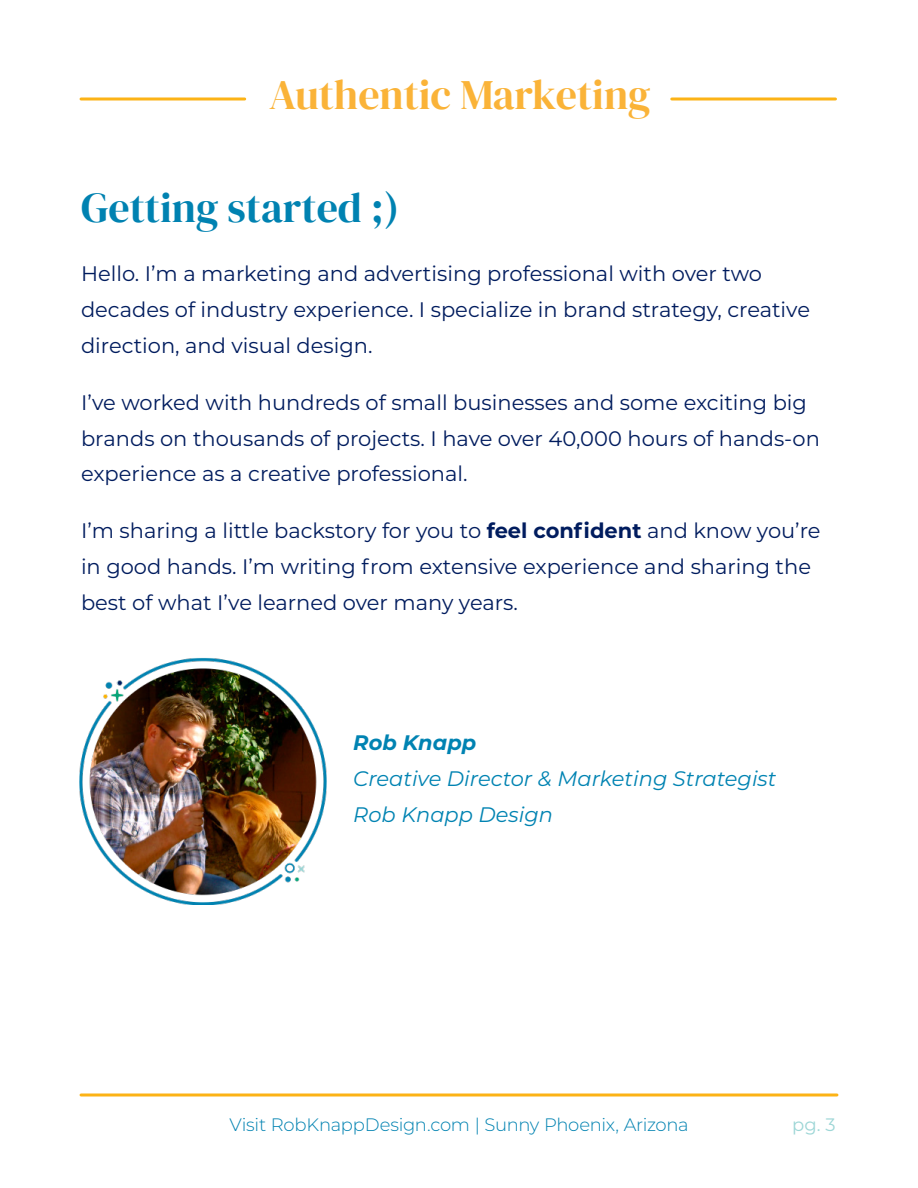
<style>
.page{position:relative;width:918px;height:1188px;background:#fff}
.page>*{position:absolute;margin:0;border:0;box-sizing:border-box;transform-origin:0 0}
.t1{font:42px "DM Serif Display";color:#fab338}
.t2{font:42px "DM Serif Display";color:#0082b1}
.t3{font:21px/36px "Montserrat";color:#001c5e}
.t4{font:italic 21px/36px "Montserrat";color:#0083b2}
.t5{font:italic 700 21px "Montserrat";color:#0083b2}
.t6{font:300 18px "Montserrat";letter-spacing:-.015em;color:#0082b1}
.t7{font:18px "Montserrat";color:#9dd6d6}
.s1{font-weight:700}
</style>
<div class="page">
<hr style="left:81px;top:98px;width:164px;height:2px;background:#fcb316">
<hr style="left:672px;top:98px;width:164px;height:2px;background:#fcb316">
<hr style="left:81px;top:1094px;width:756px;height:2px;background:#fcb316">
<img style="left:80px;top:658px;width:246px;height:247px">
<h1 class="t1" style="left:269px;top:70px;width:383px">Authentic Marketing</h1>
<h1 class="t2" style="left:81px;top:184px;width:320px">Getting started ;)</h1>
<p class="t3" style="left:81px;top:255px;width:731px">Hello. I’m a marketing and advertising professional with over two decades of industry experience. I specialize in brand strategy, creative direction, and visual design.</p>
<p class="t3" style="left:81px;top:383px;width:740px">I’ve worked with hundreds of small businesses and some exciting big brands on thousands of projects. I have over 40,000 hours of hands-on experience as a creative professional.</p>
<p class="t3" style="left:81px;top:512px;width:741px">I’m sharing a little backstory for you to <span class="s1">feel confident</span> and know you’re in good hands. I’m writing from extensive experience and sharing the best of what I’ve learned over many years.</p>
<p class="t5" style="left:353px;top:727px;width:125px">Rob Knapp</p>
<p class="t4" style="left:353px;top:760px;width:425px">Creative Director &amp; Marketing Strategist<br>Rob Knapp Design</p>
<p class="t6" style="left:229px;top:1112px;width:461px">Visit RobKnappDesign.com | Sunny Phoenix, Arizona</p>
<p class="t7" style="left:792px;top:1112px;width:45px">pg. 3</p>
</div>
